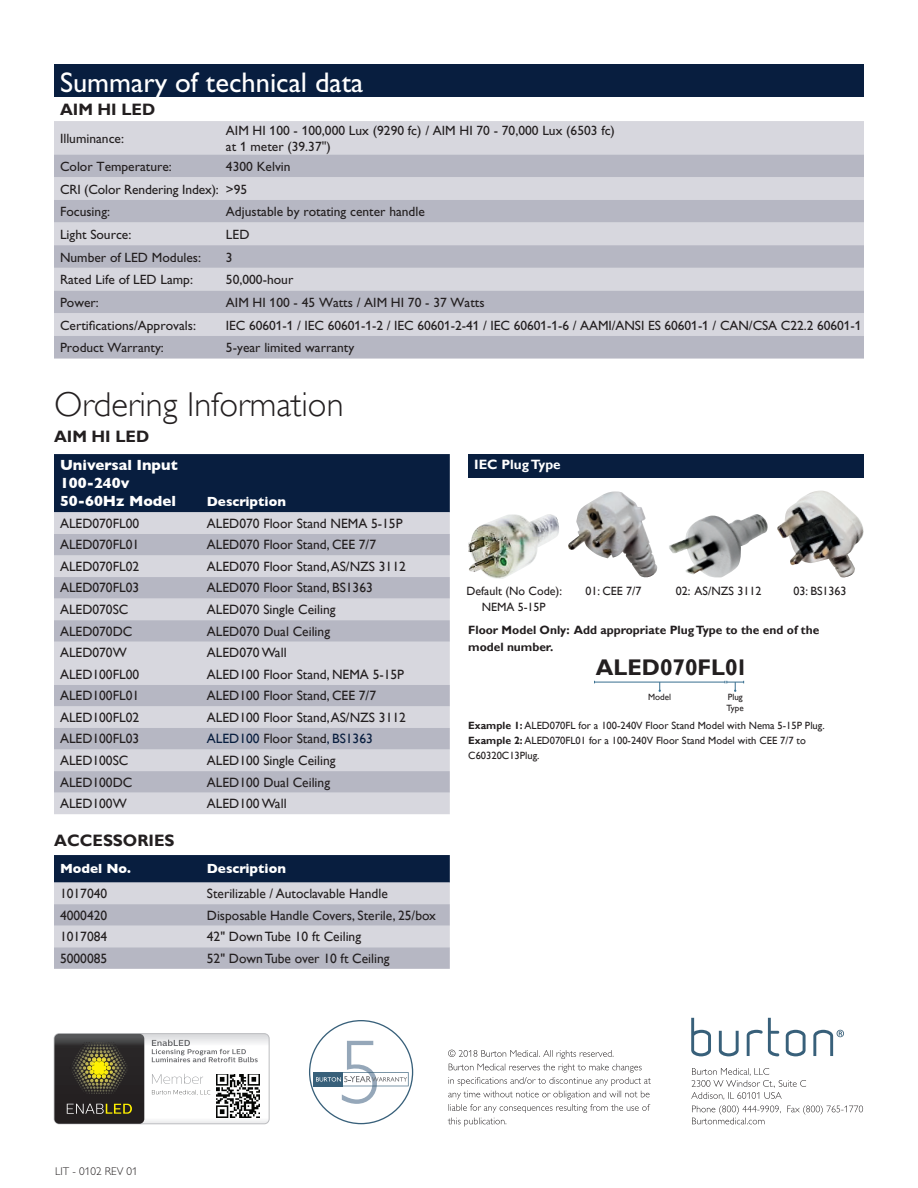
<style>
.page{position:relative;width:918px;height:1188px;background:#fff}
.page>*{position:absolute;margin:0;border:0;box-sizing:border-box;transform-origin:0 0}
.t1{font:300 34.5px "Gill Sans";color:#231f20}
.t2{font:28.5px "Gill Alt One";color:#fff}
.t3{font:700 22.65px "Gill Sans";color:#231f20}
.t4{font:700 16.5px "Gill Sans";color:#231f20}
.t5{font:700 15px/18px "Gill Sans";color:#fff}
.t6{font:13.5px "Gill Sans";color:#231f20}
.t7{font:13.5px/22.6px "Gill Alt One";color:#231f20}
.t8{font:700 13.5px "Gill Sans";color:#fff}
.t9{font:13.5px "Gill Sans";color:#081e3f}
.t10{font:700 13.5px "Gill Sans";color:#fff}
.t11{font:700 12px/16.5px "Gill Sans";color:#231f20}
.t12{font:12px "Gill Sans";color:#231f20}
.t13{font:300 11.25px "Gill Alt One";color:#231f20}
.t14{font:10.5px/15px "Gill Sans";color:#231f20}
.t15{font:9px/10.2px "Gill Sans";color:#231f20}
.s1{color:#231f20}
.s2{font-weight:700}
</style>
<div class="page">
<svg style="left:54px;top:1034px;width:215px;height:90px"></svg>
<svg style="left:448px;top:1050px;width:203px;height:77px"></svg>
<svg style="left:691px;top:1018px;width:20px;height:38px"></svg>
<svg style="left:719px;top:1031px;width:20px;height:25px"></svg>
<svg style="left:786px;top:1030px;width:20px;height:26px"></svg>
<svg style="left:747px;top:1018px;width:32px;height:38px"></svg>
<svg style="left:813px;top:1030px;width:31px;height:26px"></svg>
<svg style="left:692px;top:1106px;width:171px;height:18px"></svg>
<svg style="left:691px;top:1068px;width:115px;height:32px"></svg>
<svg style="left:309px;top:1020px;width:104px;height:104px"></svg>
<div style="left:54px;top:64px;width:810px;height:34px;background:#081e3f"></div>
<div style="left:54px;top:121px;width:810px;height:33px;background:#d7d7de"></div>
<svg style="left:54px;top:154px;width:810px;height:205px;background:#c5c5cf"></svg>
<div style="left:54px;top:454px;width:396px;height:58px;background:#081e3f"></div>
<div style="left:54px;top:512px;width:396px;height:302px;background:#d7d7de"></div>
<svg style="left:54px;top:534px;width:396px;height:259px;background:#c6c7d0"></svg>
<svg style="left:54px;top:855px;width:396px;height:114px;background:#999ead"></svg>
<div style="left:468px;top:454px;width:396px;height:24px;background:#081e3f"></div>
<img style="left:669px;top:514px;width:99px;height:64px">
<img style="left:468px;top:514px;width:91px;height:65px">
<img style="left:777px;top:491px;width:87px;height:87px">
<img style="left:568px;top:491px;width:89px;height:87px">
<hr style="left:595px;top:682px;width:130px;height:1px;background:#386e8f">
<svg style="left:659px;top:682px;width:2px;height:10px"></svg>
<svg style="left:725px;top:681px;width:19px;height:11px"></svg>
<h2 class="t2" style="left:60px;top:66px;width:305px">Summary of technical data</h2>
<p class="t4" style="left:60px;top:100px;width:97px">AIM HI LED</p>
<p class="t7" style="left:60px;top:127px;width:66px">Illuminance:</p>
<p class="t7" style="left:226px;top:122px;width:391px;line-height:16.5px">AIM HI 100 - 100,000 Lux (9290 fc) / AIM HI 70 - 70,000 Lux (6503 fc) at 1 meter (39.37")</p>
<p class="t7" style="left:60px;top:155px;width:113px">Color Temperature:</p>
<p class="t7" style="left:60px;top:155px;width:232px;text-indent:166px">4300 Kelvin<br>CRI (Color Rendering Index): &gt;95<br>Focusing:</p>
<p class="t7" style="left:226px;top:200px;width:200px">Adjustable by rotating center handle</p>
<p class="t7" style="left:60px;top:223px;width:73px">Light Source:</p>
<p class="t7" style="left:226px;top:223px;width:25px">LED</p>
<p class="t7" style="left:60px;top:246px;width:143px">Number of LED Modules:</p>
<p class="t7" style="left:226px;top:246px;width:8px">3</p>
<p class="t7" style="left:60px;top:268px;width:135px">Rated Life of LED Lamp:</p>
<p class="t7" style="left:226px;top:268px;width:69px">50,000-hour</p>
<p class="t7" style="left:60px;top:291px;width:40px">Power:</p>
<p class="t7" style="left:226px;top:291px;width:260px">AIM HI 100 - 45 Watts / AIM HI 70 - 37 Watts</p>
<p class="t7" style="left:60px;top:314px;width:137px">Certifications/Approvals:</p>
<p class="t7" style="left:226px;top:314px;width:637px">IEC 60601-1 / IEC 60601-1-2 / IEC 60601-2-41 / IEC 60601-1-6 / AAMI/ANSI ES 60601-1 / CAN/CSA C22.2 60601-1</p>
<p class="t7" style="left:60px;top:336px;width:105px">Product Warranty:</p>
<p class="t7" style="left:226px;top:336px;width:130px">5-year limited warranty</p>
<h1 class="t1" style="left:54px;top:384px;width:291px">Ordering Information</h1>
<p class="t4" style="left:54px;top:427px;width:97px">AIM HI LED</p>
<p class="t5" style="left:60px;top:456px;width:119px">Universal Input<br>100-240v<br>50-60Hz Model</p>
<p class="t10" style="left:474px;top:457px;width:88px">IEC Plug Type</p>
<p class="t8" style="left:207px;top:494px;width:81px">Description</p>
<p class="t6" style="left:60px;top:515px;width:81px">ALED070FL00</p>
<p class="t6" style="left:207px;top:515px;width:197px">ALED070 Floor Stand NEMA 5-15P</p>
<p class="t6" style="left:60px;top:537px;width:81px">ALED070FL01</p>
<p class="t6" style="left:207px;top:537px;width:171px">ALED070 Floor Stand, CEE 7/7</p>
<p class="t6" style="left:60px;top:558px;width:81px">ALED070FL02</p>
<p class="t6" style="left:207px;top:558px;width:201px">ALED070 Floor Stand, AS/NZS 3112</p>
<p class="t6" style="left:60px;top:580px;width:81px">ALED070FL03</p>
<p class="t6" style="left:207px;top:580px;width:167px">ALED070 Floor Stand, BS1363</p>
<p class="t6" style="left:60px;top:602px;width:70px">ALED070SC</p>
<p class="t6" style="left:207px;top:602px;width:130px">ALED070 Single Ceiling</p>
<p class="t6" style="left:60px;top:623px;width:74px">ALED070DC</p>
<p class="t6" style="left:207px;top:623px;width:125px">ALED070 Dual Ceiling</p>
<p class="t6" style="left:60px;top:645px;width:68px">ALED070W</p>
<p class="t6" style="left:207px;top:645px;width:81px">ALED070 Wall</p>
<p class="t6" style="left:60px;top:666px;width:81px">ALED100FL00</p>
<p class="t6" style="left:207px;top:666px;width:199px">ALED100 Floor Stand, NEMA 5-15P</p>
<p class="t6" style="left:60px;top:688px;width:81px">ALED100FL01</p>
<p class="t6" style="left:207px;top:688px;width:171px">ALED100 Floor Stand, CEE 7/7</p>
<p class="t6" style="left:60px;top:709px;width:81px">ALED100FL02</p>
<p class="t6" style="left:207px;top:709px;width:201px">ALED100 Floor Stand, AS/NZS 3112</p>
<p class="t6" style="left:60px;top:731px;width:81px">ALED100FL03</p>
<p class="t9" style="left:207px;top:731px;width:167px">ALED100 <span class="s1">Floor Stand</span>, BS1363</p>
<p class="t6" style="left:60px;top:752px;width:70px">ALED100SC</p>
<p class="t6" style="left:207px;top:752px;width:130px">ALED100 Single Ceiling</p>
<p class="t6" style="left:60px;top:774px;width:74px">ALED100DC</p>
<p class="t6" style="left:207px;top:774px;width:125px">ALED100 Dual Ceiling</p>
<p class="t6" style="left:60px;top:796px;width:68px">ALED100W</p>
<p class="t6" style="left:207px;top:796px;width:81px">ALED100 Wall</p>
<p class="t4" style="left:54px;top:830px;width:122px">ACCESSORIES</p>
<p class="t8" style="left:60px;top:861px;width:73px">Model No.</p>
<p class="t8" style="left:207px;top:861px;width:81px">Description</p>
<p class="t6" style="left:60px;top:886px;width:49px">1017040</p>
<p class="t6" style="left:207px;top:886px;width:183px">Sterilizable / Autoclavable Handle</p>
<p class="t6" style="left:60px;top:907px;width:49px">4000420</p>
<p class="t6" style="left:207px;top:907px;width:231px">Disposable Handle Covers, Sterile, 25/box</p>
<p class="t6" style="left:60px;top:929px;width:49px">1017084</p>
<p class="t6" style="left:207px;top:929px;width:156px">42" Down Tube 10 ft Ceiling</p>
<p class="t6" style="left:60px;top:950px;width:49px">5000085</p>
<p class="t6" style="left:207px;top:950px;width:184px">52" Down Tube over 10 ft Ceiling</p>
<p class="t12" style="left:467px;top:584px;width:97px">Default (No Code):</p>
<p class="t12" style="left:676px;top:584px;width:87px">02: AS/NZS 3112</p>
<p class="t12" style="left:482px;top:600px;width:66px">NEMA 5-15P</p>
<p class="t12" style="left:586px;top:584px;width:57px">01: CEE 7/7</p>
<p class="t12" style="left:794px;top:584px;width:55px">03: BS1363</p>
<p class="t11" style="left:468px;top:622px;width:353px">Floor Model Only: Add appropriate Plug Type to the end of the model number.</p>
<h3 class="t3" style="left:596px;top:654px;width:154px">ALED070FL01</h3>
<p class="t15" style="left:648px;top:692px;width:25px">Model</p>
<p class="t15" style="left:727px;top:692px;width:19px">Plug<br>Type</p>
<p class="t14" style="left:468px;top:718px;width:358px"><span class="s2">Example 1:</span> ALED070FL for a 100-240V Floor Stand Model with Nema 5-15P Plug.<br><span class="s2">Example 2:</span> ALED070FL01 for a 100-240V Floor Stand Model with CEE 7/7 to<br>C60320C13Plug.</p>
<p class="t13" style="left:55px;top:1164px;width:84px">LIT - 0102 REV 01</p>
</div>
